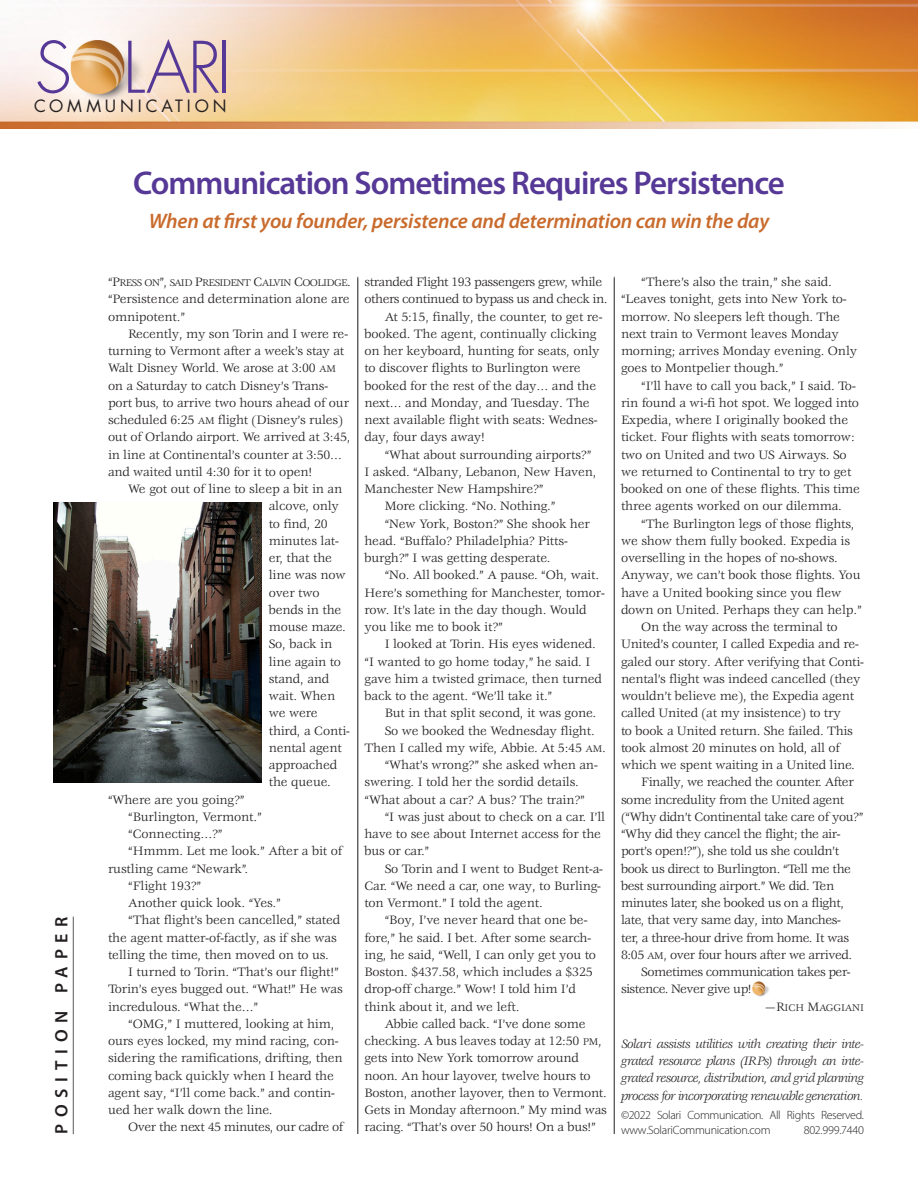
<style>
.page{position:relative;width:918px;height:1188px;background:#fff}
.page>*{position:absolute;margin:0;border:0;box-sizing:border-box;transform-origin:0 0}
.t1{font:300 69px "Futura";color:#563896}
.heading{font:600 33px "Myriad Pro";letter-spacing:-.03em;color:#563896}
.subheading{font:italic 600 21px "Myriad Pro";letter-spacing:-.01em;color:#c96b2d}
.t2{font:600 18px "Myriad Pro";letter-spacing:.38em;color:#231f20}
.t3{font:16.5px "Futura";letter-spacing:.24em;color:#231f20}
.body_text{font:13.35px/17.2px "Veljovic";letter-spacing:-.01em;color:#231f20}
.body_text-2{font:13.35px/17.2px "Veljovic";letter-spacing:-.03em;color:#231f20}
.t4{font:italic 13.35px/17.2px "Veljovic";letter-spacing:-.04em;color:#231f20;text-align:justify}
.body_text-3{font:13.35px/17.2px "Veljovic";letter-spacing:-.035em;color:#231f20}
.body_text-4{font:13.35px/17.2px "Veljovic";letter-spacing:-.04em;color:#231f20}
.First_paragraph{font:13.35px/17.2px "Veljovic";letter-spacing:-.01em;color:#231f20}
.t5{font:300 12px/15px "Myriad Pro";letter-spacing:-.03em;color:#231f20}
.First_paragraph-2{font:10.65px "Veljovic Book SC800";letter-spacing:-.055em;color:#231f20}
.attribute{font:10.65px "Veljovic Book SC800";letter-spacing:-.015em;color:#231f20}
.s1{font-size:13.35px}
.s2{font-family:"Veljovic Book SC800";font-size:10.65px}
</style>
<div class="page">
<hr style="left:73px;top:917px;width:1px;height:217px;background:#57585a">
<hr style="left:357px;top:277px;width:1px;height:857px;background:#57585a">
<hr style="left:614px;top:277px;width:1px;height:857px;background:#57585a">
<img style="left:752px;top:981px;width:17px;height:15px">
<img style="left:53px;top:503px;width:209px;height:279px">
<img style="left:0;top:0;width:918px;height:128px">
<p class="t1" style="left:34px;top:23px;width:199px">S LARI</p>
<p class="t3" style="left:34px;top:94px;width:194px">COMMUNICATION</p>
<h3 class="t2" style="left:51px;top:1134px;width:219px;rotate:-90deg">POSITION PAPER</h3>
<p class="heading" style="left:133px;top:164px;width:653px">Communication Sometimes Requires Persistence</p>
<p class="subheading" style="left:149px;top:209px;width:622px">When at first you founder, persistence and determination can win the day</p>
<p class="First_paragraph-2" style="left:108px;top:277px;width:244px"><span class="s1">“P</span>RESS ON<span class="s1">”,</span> SAID <span class="s1">P</span>RESIDENT <span class="s1">C</span>ALVIN <span class="s1">C</span>OOLIDGE<span class="s1">.</span></p>
<p class="First_paragraph" style="left:108px;top:291px;width:243px">“Persistence and determination alone are omnipotent.”</p>
<p class="body_text" style="left:108px;top:326px;width:244px;text-indent:20px">Recently, my son Torin and I were re&shy;turning to Vermont after a week’s stay at Walt Disney World. We arose at 3:00 <span class="s2">AM </span>on a Saturday to catch Disney’s Trans&shy;port bus, to arrive two hours ahead of our scheduled 6:25 <span class="s2">AM</span> flight (Disney’s rules) out of Orlando airport. We arrived at 3:45, in line at Continental’s counter at 3:50… and waited until 4:30 for it to open!</p>
<p class="body_text" style="left:128px;top:481px;width:215px">We got out of line to sleep a bit in an</p>
<p class="body_text" style="left:269px;top:498px;width:72px">alcove, only</p>
<p class="body_text" style="left:269px;top:516px;width:61px">to find, 20</p>
<p class="body_text" style="left:269px;top:533px;width:72px">minutes lat-</p>
<p class="body_text" style="left:269px;top:550px;width:65px">er, that the</p>
<p class="body_text" style="left:269px;top:567px;width:79px">line was now</p>
<p class="body_text" style="left:269px;top:585px;width:52px">over two</p>
<p class="body_text" style="left:269px;top:602px;width:74px">bends in the</p>
<p class="body_text" style="left:269px;top:619px;width:79px">mouse maze.</p>
<p class="body_text" style="left:269px;top:636px;width:65px">So, back in</p>
<p class="body_text" style="left:269px;top:654px;width:74px">line again to</p>
<p class="body_text" style="left:269px;top:671px;width:62px">stand, and</p>
<p class="body_text" style="left:269px;top:688px;width:68px">wait. When</p>
<p class="body_text" style="left:269px;top:705px;width:51px">we were</p>
<p class="body_text" style="left:269px;top:723px;width:83px">third, a Conti-</p>
<p class="body_text" style="left:269px;top:740px;width:75px">nental agent</p>
<p class="body_text" style="left:269px;top:757px;width:70px">approached</p>
<p class="body_text" style="left:269px;top:774px;width:64px">the queue.</p>
<p class="body_text" style="left:108px;top:792px;width:138px">“Where are you going?”</p>
<p class="body_text" style="left:128px;top:809px;width:135px">“Burlington, Vermont.”</p>
<p class="body_text" style="left:128px;top:826px;width:96px">“Connecting…?”</p>
<p class="body_text" style="left:108px;top:843px;width:236px;text-indent:20px">“Hmmm. Let me look.” After a bit of rustling came “Newark”.</p>
<p class="body_text" style="left:128px;top:878px;width:75px">“Flight 193?”</p>
<p class="body_text" style="left:128px;top:895px;width:154px">Another quick look. “Yes.”</p>
<p class="body_text" style="left:108px;top:912px;width:234px;text-indent:20px">“That flight’s been cancelled,” stated the agent matter-of-factly, as if she was telling the time, then moved on to us.</p>
<p class="body_text" style="left:108px;top:964px;width:236px;text-indent:20px">I turned to Torin. “That’s our flight!”<br>Torin’s eyes bugged out. “What!” He was incredulous. “What the…”</p>
<p class="body_text" style="left:108px;top:1016px;width:236px;text-indent:20px">“OMG,” I muttered, looking at him, ours eyes locked, my mind racing, con&shy;sidering the ramifications, drifting, then coming back quickly when I heard the agent say, “I’ll come back.” and contin&shy;ued her walk down the line.</p>
<p class="body_text-3" style="left:128px;top:1119px;width:217px">Over the next 45 minutes, our cadre of</p>
<p class="body_text-3" style="left:364px;top:274px;width:245px">stranded Flight 193 passengers grew, while others continued to bypass us and check in.</p>
<p class="body_text" style="left:364px;top:309px;width:239px;text-indent:20px">At 5:15, finally, the counter, to get re&shy;booked. The agent, continually clicking on her keyboard, hunting for seats, only to discover flights to Burlington were booked for the rest of the day… and the next… and Monday, and Tuesday. The next available flight with seats: Wednes&shy;day, four days away!</p>
<p class="body_text" style="left:364px;top:447px;width:234px;text-indent:20px">“What about surrounding airports?”<br>I asked. “Albany, Lebanon, New Haven,<br>Manchester New Hampshire?”</p>
<p class="body_text" style="left:385px;top:498px;width:172px">More clicking. “No. Nothing.”</p>
<p class="body_text" style="left:364px;top:516px;width:227px;text-indent:20px">“New York, Boston?” She shook her head. “Buffalo? Philadelphia? Pitts&shy;burgh?” I was getting desperate.</p>
<p class="body_text" style="left:364px;top:567px;width:242px;text-indent:20px">“No. All booked.” A pause. “Oh, wait.<br>Here’s something for Manchester, tomor&shy;row. It’s late in the day though. Would you like me to book it?”</p>
<p class="body_text" style="left:364px;top:636px;width:239px;text-indent:20px">I looked at Torin. His eyes widened. “I wanted to go home today,” he said. I gave him a twisted grimace, then turned back to the agent. “We’ll take it.”</p>
<p class="body_text" style="left:385px;top:705px;width:213px">But in that split second, it was gone.</p>
<p class="body_text" style="left:364px;top:723px;width:243px;text-indent:20px">So we booked the Wednesday flight.<br>Then I called my wife, Abbie. At 5:45 <span class="s2">AM</span>.</p>
<p class="body_text" style="left:364px;top:757px;width:235px;text-indent:20px">“What’s wrong?” she asked when an&shy;swering. I told her the sordid details. “What about a car? A bus? The train?”</p>
<p class="body_text" style="left:364px;top:809px;width:242px;text-indent:20px">“I was just about to check on a car. I’ll have to see about Internet access for the bus or car.”</p>
<p class="body_text" style="left:364px;top:861px;width:240px;text-indent:20px">So Torin and I went to Budget Rent-a-<br>Car. “We need a car, one way, to Burling&shy;ton Vermont.” I told the agent.</p>
<p class="body_text" style="left:364px;top:912px;width:233px;text-indent:20px">“Boy, I’ve never heard that one be&shy;fore,” he said. I bet. After some search&shy;ing, he said, “Well, I can only get you to Boston. $437.58, which includes a $325 drop-off charge.” Wow! I told him I’d think about it, and we left.</p>
<p class="body_text" style="left:364px;top:1016px;width:244px;text-indent:20px">Abbie called back. “I’ve done some checking. A bus leaves today at 12:50 <span class="s2">PM</span>, gets into New York tomorrow around noon. An hour layover, twelve hours to Boston, another layover, then to Vermont.<br>Gets in Monday afternoon.” My mind was racing. “That’s over 50 hours! On a bus!”</p>
<p class="body_text" style="left:621px;top:274px;width:238px;text-indent:20px">“There’s also the train,” she said. “Leaves tonight, gets into New York to&shy;morrow. No sleepers left though. The next train to Vermont leaves Monday morning; arrives Monday evening. Only goes to Montpelier though.”</p>
<p class="body_text" style="left:621px;top:378px;width:241px;text-indent:20px">“I’ll have to call you back,” I said. To&shy;rin found a wi-fi hot spot. We logged into Expedia, where I originally booked the ticket. Four flights with seats tomorrow: two on United and two US Airways. So we returned to Continental to try to get booked on one of these flights. This time three agents worked on our dilemma.</p>
<p class="body_text" style="left:621px;top:516px;width:242px;text-indent:20px">“The Burlington legs of those flights, we show them fully booked. Expedia is overselling in the hopes of no-shows.<br>Anyway, we can’t book those flights. You have a United booking since you flew down on United. Perhaps they can help.”</p>
<p class="body_text" style="left:621px;top:619px;width:244px;text-indent:20px">On the way across the terminal to United’s counter, I called Expedia and re&shy;galed our story. After verifying that Conti&shy;nental’s flight was indeed cancelled (they wouldn’t believe me), the Expedia agent called United (at my insistence) to try<br>to book a United return. She failed. This took almost 20 minutes on hold, all of which we spent waiting in a United line.</p>
<p class="body_text-2" style="left:621px;top:774px;width:244px;text-indent:20px">Finally, we reached the counter. After some incredulity from the United agent (“Why didn’t Continental take care of you?” “Why did they cancel the flight; the air&shy;port’s open!?”), she told us she couldn’t book us direct to Burlington. “Tell me the best surrounding airport.” We did. Ten minutes later, she booked us on a flight, late, that very same day, into Manches-<br>ter, a three-hour drive from home. It was 8:05 <span class="s2">AM</span>, over four hours after we arrived.</p>
<p class="body_text-4" style="left:621px;top:964px;width:231px;text-indent:20px">Sometimes communication takes per&shy;sistence. Never give up!</p>
<p class="attribute" style="left:764px;top:1002px;width:101px"><span class="s1">—R</span>ICH <span class="s1">M</span>AGGIANI</p>
<p class="t4" style="left:621px;top:1036px;width:245px">Solari assists utilities with creating their inte&shy;grated resource plans (IRPs) through an inte&shy;grated resource, distribution, and grid planning process for incorporating renewable generation.</p>
<p class="t5" style="left:621px;top:1108px;width:244px">©2022 Solari Communication. All Rights Reserved. www.SolariCommunication.com</p>
<p class="t5" style="left:804px;top:1123px;width:62px">802.999.7440</p>
</div>
